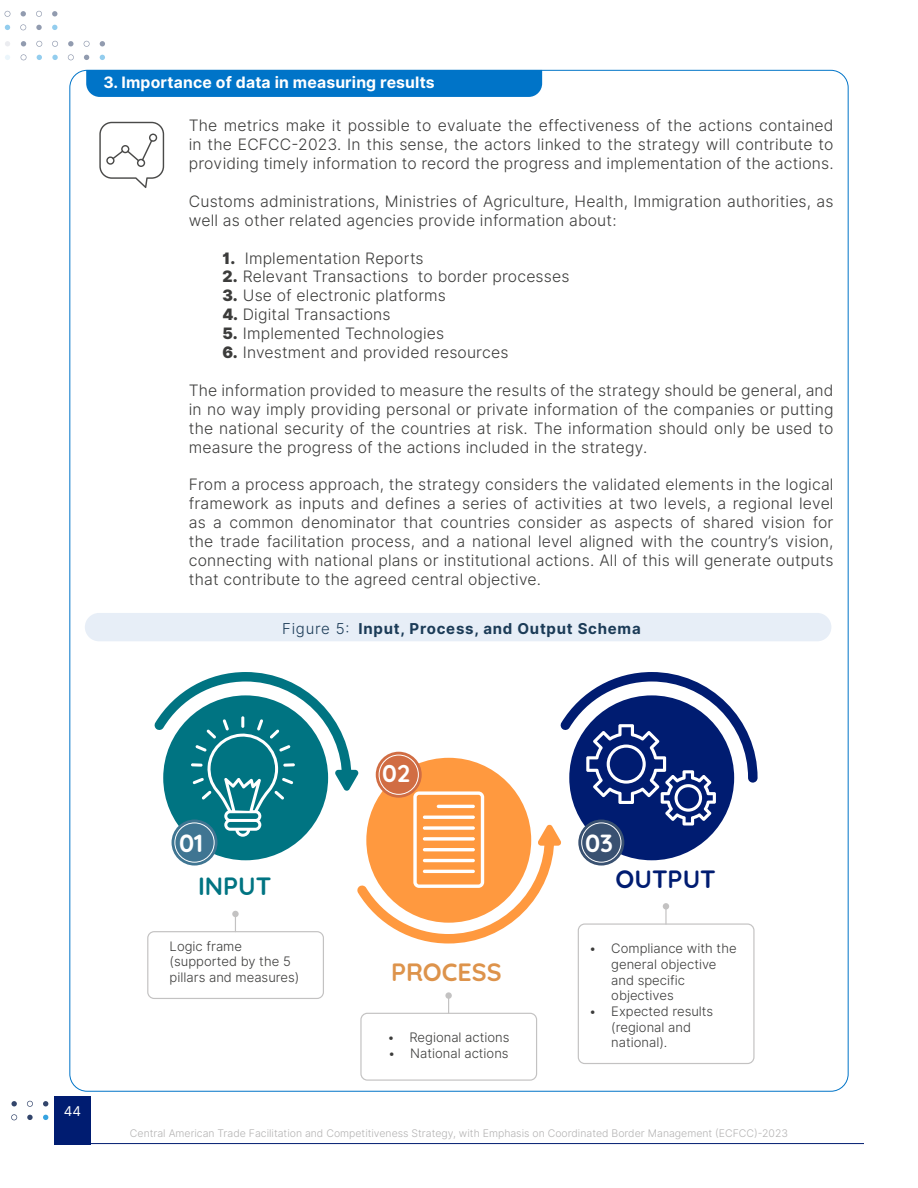
<style>
.page{position:relative;width:918px;height:1188px;background:#fff}
.page>*{position:absolute;margin:0;border:0;box-sizing:border-box;transform-origin:0 0}
.t1{font:700 24.9px "Quicksand";color:#dd934b}
.t2{font:700 24.9px "Quicksand";color:#001c71}
.t3{font:700 24.9px "Quicksand";color:#007482}
.t4{font:700 24.75px "Quicksand";color:#fff}
.t5{font:700 24.15px "Quicksand";color:#fff}
.t6{font:15.75px/18.9px "Inter Light BETA";letter-spacing:.01em;color:#3c3c3b;text-align:justify}
.t7{font:700 15.75px "Inter";letter-spacing:.01em;color:#fff}
.t8{font:700 15px "Inter";letter-spacing:.05em;color:#1b3b57}
.t9{font:13.5px "Inter";color:#fff}
.t10{font:13.05px/15.8px "Inter Light BETA";color:#3c3c3b}
.t11{font:10.5px "Inter Light BETA";color:#b3b2b2}
.s1{font-family:"Inter";font-weight:900}
.s2{font-family:"Inter Light BETA";font-weight:400}
</style>
<div class="page">
<hr style="left:54px;top:1143px;width:810px;height:1px;background:#001c71">
<div style="left:54px;top:1096px;width:37px;height:48px;background:#001c71"></div>
<svg style="left:11px;top:1101px;width:6px;height:5px"></svg>
<svg style="left:27px;top:1101px;width:6px;height:6px"></svg>
<svg style="left:43px;top:1101px;width:5px;height:5px"></svg>
<svg style="left:11px;top:1114px;width:6px;height:6px"></svg>
<svg style="left:27px;top:1115px;width:6px;height:5px"></svg>
<svg style="left:43px;top:1115px;width:5px;height:5px"></svg>
<svg style="left:4px;top:11px;width:7px;height:6px"></svg>
<svg style="left:21px;top:11px;width:5px;height:5px"></svg>
<svg style="left:36px;top:11px;width:6px;height:6px"></svg>
<svg style="left:52px;top:11px;width:5px;height:5px"></svg>
<svg style="left:5px;top:25px;width:5px;height:5px"></svg>
<svg style="left:20px;top:24px;width:6px;height:6px"></svg>
<svg style="left:36px;top:25px;width:6px;height:5px"></svg>
<svg style="left:52px;top:25px;width:5px;height:5px"></svg>
<svg style="left:21px;top:41px;width:5px;height:5px"></svg>
<svg style="left:36px;top:41px;width:6px;height:6px"></svg>
<svg style="left:52px;top:41px;width:6px;height:6px"></svg>
<svg style="left:68px;top:41px;width:6px;height:5px"></svg>
<svg style="left:84px;top:41px;width:6px;height:6px"></svg>
<svg style="left:100px;top:41px;width:5px;height:5px"></svg>
<svg style="left:21px;top:54px;width:6px;height:6px"></svg>
<svg style="left:37px;top:55px;width:5px;height:5px"></svg>
<svg style="left:52px;top:55px;width:6px;height:5px"></svg>
<svg style="left:68px;top:54px;width:6px;height:6px"></svg>
<svg style="left:84px;top:55px;width:5px;height:5px"></svg>
<svg style="left:100px;top:55px;width:5px;height:5px"></svg>
<svg style="left:5px;top:41px;width:5px;height:5px"></svg>
<svg style="left:5px;top:55px;width:5px;height:5px"></svg>
<div style="left:86px;top:72px;width:456px;height:25px;background:#0074c8"></div>
<div style="left:83px;top:611px;width:750px;height:32px;background:#e7eef7;border-radius:16px"></div>
<div style="left:82px;top:610px;width:752px;height:34px;border:3px solid #fff;border-radius:16px"></div>
<svg style="left:99px;top:122px;width:65px;height:66px"></svg>
<div style="left:147px;top:931px;width:177px;height:68px;border:1px solid #c3c2c2;border-radius:6px"></div>
<div style="left:360px;top:1013px;width:177px;height:68px;border:1px solid #c3c2c2;border-radius:6px"></div>
<svg style="left:448px;top:999px;width:1px;height:14px"></svg>
<div style="left:445px;top:992px;width:7px;height:7px;background:#c3c2c2;border-radius:50%"></div>
<div style="left:578px;top:923px;width:177px;height:141px;border:1px solid #c3c2c2;border-radius:6px"></div>
<svg style="left:154px;top:672px;width:604px;height:272px"></svg>
<div style="left:663px;top:903px;width:6px;height:7px;background:#c3c2c2;border-radius:50%"></div>
<p class="t7" style="left:103px;top:71px;width:333px">3. Importance of data in measuring results</p>
<p class="t6" style="left:189px;top:116px;width:646px">The metrics make it possible to evaluate the effectiveness of the actions contained in the ECFCC-2023. In this sense, the actors linked to the strategy will contribute to providing timely information to record the progress and implementation of the actions.</p>
<p class="t6" style="left:189px;top:192px;width:646px">Customs administrations, Ministries of Agriculture, Health, Immigration authorities, as well as other related agencies provide information about:</p>
<p class="t6" style="left:223px;top:249px;width:203px"><span class="s1">1.</span> Implementation Reports</p>
<p class="t6" style="left:223px;top:268px;width:348px"><span class="s1">2.</span> Relevant Transactions to border processes</p>
<p class="t6" style="left:223px;top:286px;width:225px"><span class="s1">3.</span> Use of electronic platforms</p>
<p class="t6" style="left:223px;top:305px;width:170px"><span class="s1">4.</span> Digital Transactions</p>
<p class="t6" style="left:223px;top:324px;width:223px"><span class="s1">5.</span> Implemented Technologies</p>
<p class="t6" style="left:223px;top:343px;width:287px"><span class="s1">6.</span> Investment and provided resources</p>
<p class="t6" style="left:189px;top:381px;width:646px">The information provided to measure the results of the strategy should be general, and in no way imply providing personal or private information of the companies or putting the national security of the countries at risk. The information should only be used to measure the progress of the actions included in the strategy.</p>
<p class="t6" style="left:189px;top:475px;width:646px">From a process approach, the strategy considers the validated elements in the logical framework as inputs and defines a series of activities at two levels, a regional level as a common denominator that countries consider as aspects of shared vision for the trade facilitation process, and a national level aligned with the country’s vision, connecting with national plans or institutional actions. All of this will generate outputs that contribute to the agreed central objective.</p>
<p class="t8" style="left:282px;top:618px;width:360px"><span class="s2">Figure 5:</span> Input, Process, and Output Schema</p>
<p class="t9" style="left:64px;top:1101px;width:19px">44</p>
<h2 class="t4" style="left:179px;top:823px;width:26px">01</h2>
<h1 class="t3" style="left:198px;top:866px;width:75px">INPUT</h1>
<p class="t10" style="left:170px;top:938px;width:131px">Logic frame (supported by the 5 pillars and measures)</p>
<h3 class="t5" style="left:382px;top:754px;width:29px">02</h3>
<h1 class="t1" style="left:391px;top:952px;width:112px">PROCESS</h1>
<p class="t10" style="left:388px;top:1030px;width:123px">• Regional actions</p>
<p class="t10" style="left:389px;top:1046px;width:121px">• National actions</p>
<h2 class="t4" style="left:585px;top:823px;width:30px">03</h2>
<h1 class="t2" style="left:616px;top:858px;width:102px">OUTPUT</h1>
<p class="t10" style="left:611px;top:941px;width:127px;text-indent:-21px">• Compliance with the general objective and specific objectives</p>
<p class="t10" style="left:611px;top:1004px;width:103px;text-indent:-21px">• Expected results (regional and national).</p>
<p class="t11" style="left:130px;top:1126px;width:660px">Central American Trade Facilitation and Competitiveness Strategy, with Emphasis on Coordinated Border Management (ECFCC)-2023</p>
</div>
